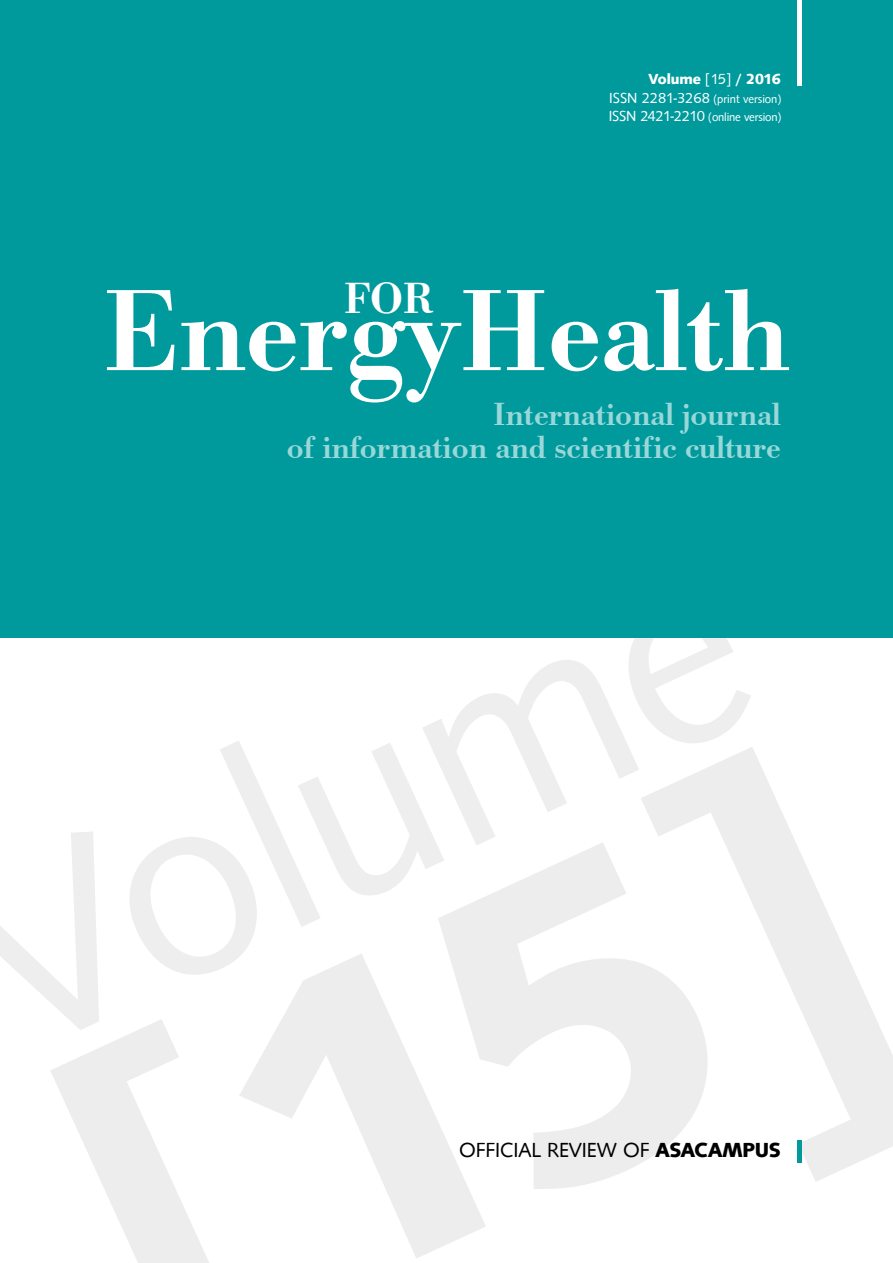
<style>
.page{position:relative;width:893px;height:1263px;background:#fff}
.page>*{position:absolute;margin:0;border:0;box-sizing:border-box;transform-origin:0 0}
.t1{font:500 120px "URW Bodoni T";color:#fff}
.t2{font:500 45px "URW Bodoni T";color:#fff}
.t3{font:500 33px/33px "URW Bodoni T";color:#99d7d8;text-align:right}
.t4{font:21px "Syntax D";color:#000}
.t5{font:700 15px "Syntax D";color:#fff}
.t6{font:12px/18px "Syntax D";letter-spacing:-.01em;color:#fff}
.s1{font-weight:400}
.s2{font-size:15px}
.s3{font-weight:700}
</style>
<div class="page">
<div style="left:0;top:0;width:893px;height:638px;background:#009a9d"></div>
<hr style="left:797px;top:0;width:4px;height:85px;background:#fff">
<hr style="left:797px;top:1140px;width:4px;height:22px;background:#009a9d">
<p class="t5" style="left:648px;top:71px;width:134px">Volume <span class="s1">[15]</span> / 2016</p>
<p class="t6" style="left:609px;top:90px;width:174px"><span class="s2">ISSN 2281-3268</span> (print version)<br><span class="s2">ISSN 2421-2210</span> (online version)</p>
<h2 class="t2" style="left:344px;top:271px;width:91px">FOR</h2>
<h1 class="t1" style="left:103px;top:260px;width:688px">EnergyHealth</h1>
<h3 class="t3" style="left:287px;top:398px;width:495px">International journal<br>of information and scientific culture</h3>
<h3 class="t4" style="left:459px;top:1138px;width:323px">OFFICIAL REVIEW OF <span class="s3">ASACAMPUS</span></h3>
</div>
